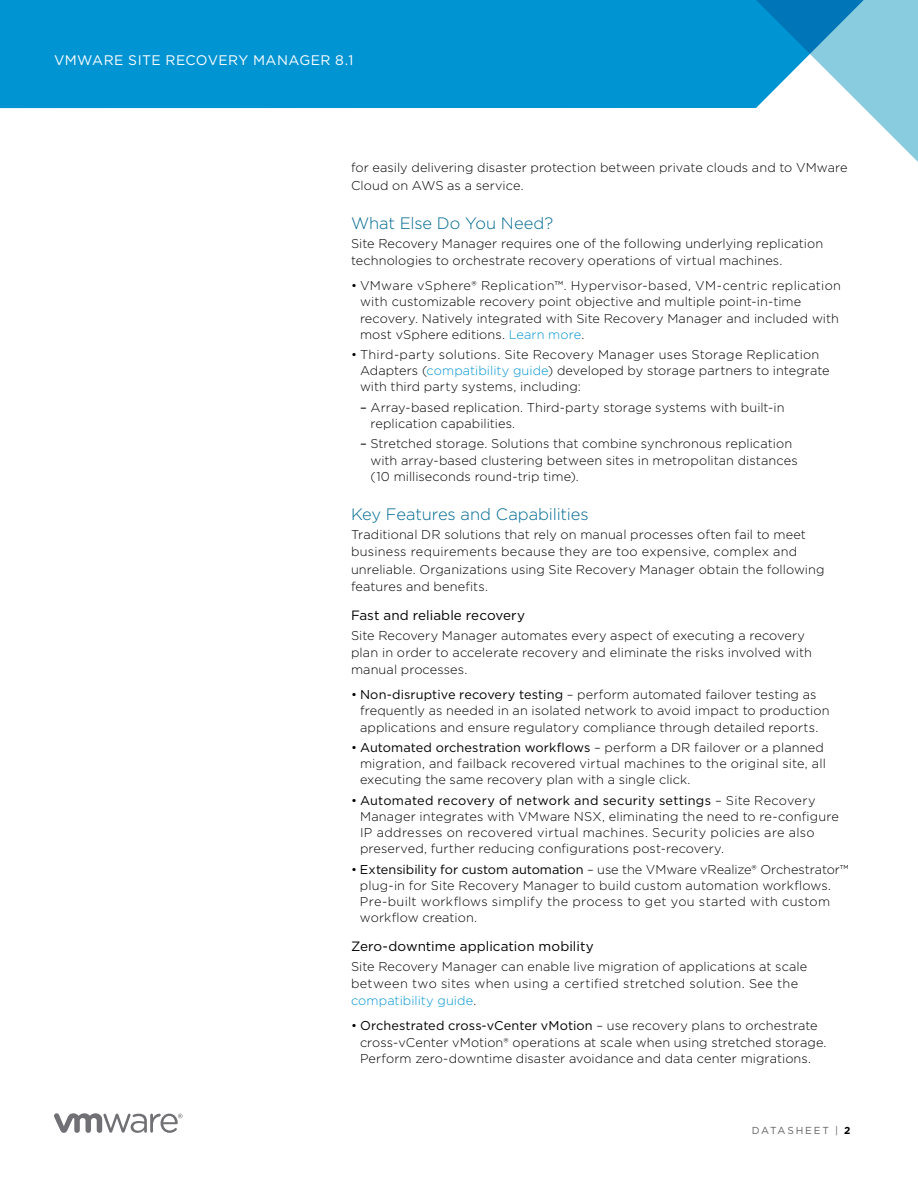
<style>
.page{position:relative;width:918px;height:1188px;background:#fff}
.page>*{position:absolute;margin:0;border:0;box-sizing:border-box;transform-origin:0 0}
.t1{font:300 16.5px "Gotham";letter-spacing:-.005em;color:#006a92}
.t2{font:13.8px "Gotham";letter-spacing:.03em;color:#fff}
.t3{font:13.5px "Gotham";letter-spacing:.005em;color:#000}
.t4{font:300 12.75px/16.2px "Gotham";letter-spacing:.01em;color:#000}
.t5{font:10.2px "Gotham";letter-spacing:.175em;color:#636165}
.s1{color:#0194d3}
.s2{font-weight:400}
.s3{font-weight:700;color:#000}
</style>
<div class="page">
<svg style="left:54px;top:1113px;width:129px;height:20px"></svg>
<div style="left:0;top:0;width:742px;height:108px;background:#0194d3"></div>
<svg style="left:742px;top:0;width:176px;height:162px"></svg>
<p class="t2" style="left:54px;top:51px;width:301px">VMWARE SITE RECOVERY MANAGER 8.1</p>
<p class="t4" style="left:351px;top:159px;width:498px;line-height:17.2px">for easily delivering disaster protection between private clouds and to VMware<br>Cloud on AWS as a service.</p>
<p class="t1" style="left:351px;top:212px;width:204px">What Else Do You Need?</p>
<p class="t4" style="left:351px;top:234px;width:474px;line-height:17.2px">Site Recovery Manager requires one of the following underlying replication technologies to orchestrate recovery operations of virtual machines.</p>
<p class="t4" style="left:360px;top:277px;width:483px;text-indent:-9px">• VMware vSphere® Replication™. Hypervisor-based, VM-centric replication with customizable recovery point objective and multiple point-in-time recovery. Natively integrated with Site Recovery Manager and included with most vSphere editions. <span class="s1">Learn more</span>.</p>
<p class="t4" style="left:360px;top:346px;width:471px;text-indent:-9px">• Third-party solutions. Site Recovery Manager uses Storage Replication<br>Adapters (<span class="s1">compatibility guide</span>) developed by storage partners to integrate with third party systems, including:</p>
<p class="t4" style="left:371px;top:399px;width:416px;text-indent:-11px"><span class="s2">–</span> Array-based replication. Third-party storage systems with built-in replication capabilities.</p>
<p class="t4" style="left:371px;top:436px;width:429px;text-indent:-11px"><span class="s2">–</span> Stretched storage. Solutions that combine synchronous replication with array-based clustering between sites in metropolitan distances (10 milliseconds round-trip time).</p>
<p class="t1" style="left:351px;top:503px;width:239px">Key Features and Capabilities</p>
<p class="t4" style="left:351px;top:526px;width:475px;line-height:17.2px">Traditional DR solutions that rely on manual processes often fail to meet business requirements because they are too expensive, complex and unreliable. Organizations using Site Recovery Manager obtain the following features and benefits.</p>
<p class="t3" style="left:351px;top:607px;width:176px">Fast and reliable recovery</p>
<p class="t4" style="left:351px;top:626px;width:463px;line-height:17.2px">Site Recovery Manager automates every aspect of executing a recovery plan in order to accelerate recovery and eliminate the risks involved with manual processes.</p>
<p class="t4" style="left:360px;top:686px;width:471px;text-indent:-9px">• <span class="s2">Non-disruptive recovery testing</span> – perform automated failover testing as frequently as needed in an isolated network to avoid impact to production applications and ensure regulatory compliance through detailed reports.</p>
<p class="t4" style="left:360px;top:739px;width:467px;text-indent:-9px">• <span class="s2">Automated orchestration workflows</span> – perform a DR failover or a planned migration, and failback recovered virtual machines to the original site, all executing the same recovery plan with a single click.</p>
<p class="t4" style="left:360px;top:792px;width:480px;text-indent:-9px">• <span class="s2">Automated recovery of network and security settings</span> – Site Recovery Manager integrates with VMware NSX, eliminating the need to re-configure IP addresses on recovered virtual machines. Security policies are also preserved, further reducing configurations post-recovery.</p>
<p class="t4" style="left:360px;top:861px;width:490px;text-indent:-9px">• <span class="s2">Extensibility for custom automation</span> – use the VMware vRealize® Orchestrator™ plug-in for Site Recovery Manager to build custom automation workflows.<br>Pre-built workflows simplify the process to get you started with custom workflow creation.</p>
<p class="t3" style="left:351px;top:938px;width:244px">Zero-downtime application mobility</p>
<p class="t4" style="left:351px;top:957px;width:458px;line-height:17.2px">Site Recovery Manager can enable live migration of applications at scale between two sites when using a certified stretched solution. See the <span class="s1">compatibility guide</span>.</p>
<p class="t4" style="left:360px;top:1017px;width:468px;text-indent:-9px">• <span class="s2">Orchestrated cross-vCenter vMotion</span> – use recovery plans to orchestrate cross-vCenter vMotion® operations at scale when using stretched storage.<br>Perform zero-downtime disaster avoidance and data center migrations.</p>
<p class="t5" style="left:752px;top:1124px;width:100px">DATASHEET | <span class="s3">2</span></p>
</div>
